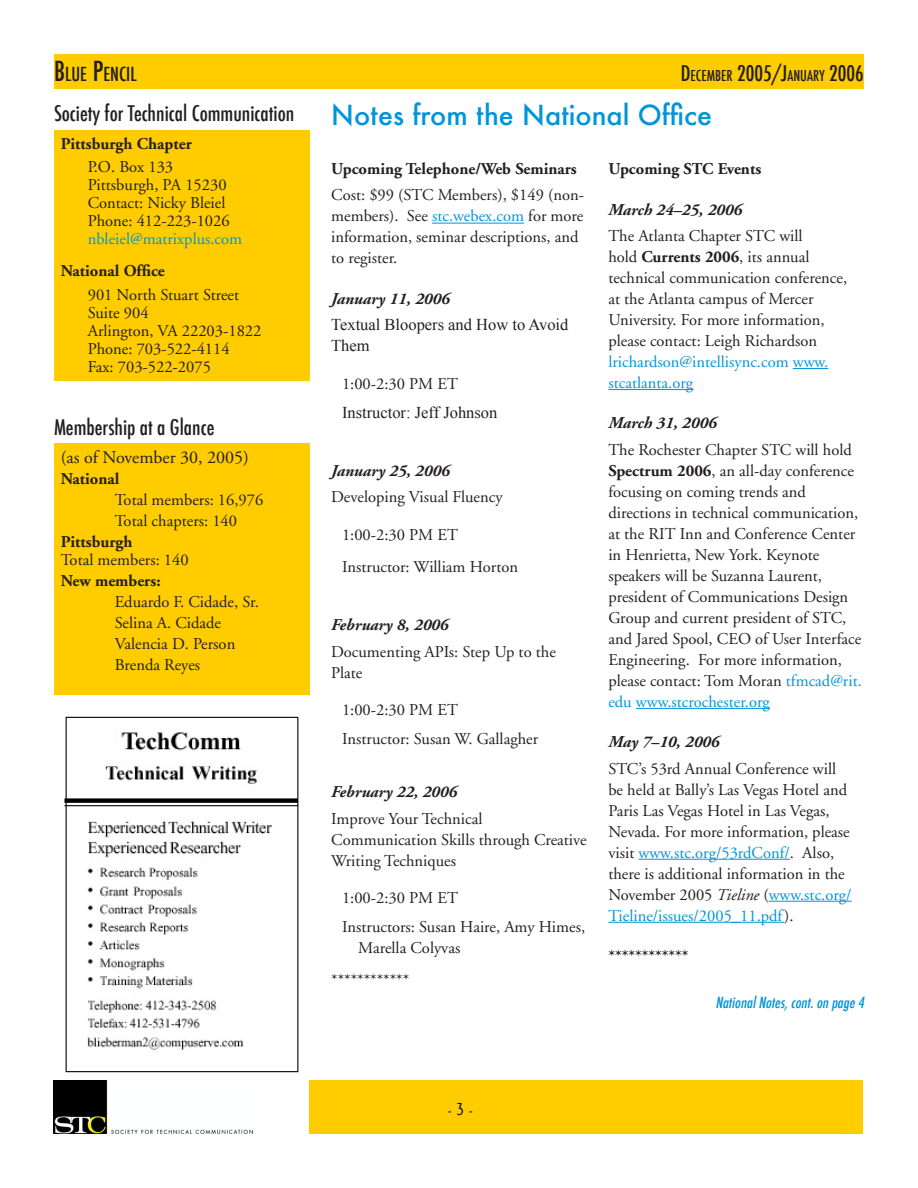
<style>
.page{position:relative;width:918px;height:1188px;background:#fff}
.page>*{position:absolute;margin:0;border:0;box-sizing:border-box;transform-origin:0 0}
.t1{font:500 27px "Futura";color:#0095da}
.t2{font:500 condensed 21px "Futura";color:#231f20}
.t3{font:500 condensed 18.9px "Futura";color:#231f20}
.t4{font:18px "Adobe Garamond";color:#231f20}
.t5{font:18px "Washington D";color:#231f20}
.t6{font:16.5px/21px "Adobe Garamond";color:#231f20}
.t7{font:700 16.5px "Adobe Garamond";color:#231f20}
.t8{font:italic 700 16.5px "Adobe Garamond";color:#231f20}
.t9{font:16.5px/21px "Adobe Garamond";color:#0095da}
.t10{font:16.5px/21px "Times New Roman";color:#231f20}
.t11{font:italic 500 condensed 15px "Futura";color:#0095da}
.t12{font:500 condensed 14.7px "Futura";color:#231f20}
.s1{font-size:27px}
.s2{font-size:21px}
.s3{color:#0095da}
.s4{font-weight:700}
.s5{font-style:italic}
</style>
<div class="page">
<div style="left:55px;top:54px;width:809px;height:35px;background:#fc0"></div>
<div style="left:310px;top:1080px;width:553px;height:53px;background:#fc0"></div>
<img style="left:54px;top:1080px;width:198px;height:54px">
<div style="left:54px;top:130px;width:256px;height:251px;background:#fc0"></div>
<div style="left:54px;top:443px;width:256px;height:251px;background:#fc0"></div>
<img style="left:64px;top:716px;width:235px;height:357px">
<hr style="left:432px;top:223px;width:92px;height:1px;background:#0095da">
<hr style="left:793px;top:368px;width:35px;height:1px;background:#0095da">
<hr style="left:608px;top:389px;width:85px;height:1px;background:#0095da">
<hr style="left:636px;top:708px;width:134px;height:1px;background:#0095da">
<hr style="left:639px;top:859px;width:151px;height:1px;background:#0095da">
<hr style="left:769px;top:901px;width:83px;height:1px;background:#0095da">
<hr style="left:608px;top:922px;width:176px;height:1px;background:#0095da">
<p class="t3" style="left:54px;top:62px;width:84px"><span class="s1">B</span>LUE <span class="s1">P</span>ENCIL</p>
<p class="t12" style="left:681px;top:66px;width:185px"><span class="s2">D</span>ECEMBER <span class="s2">2005/J</span>ANUARY <span class="s2">2006</span></p>
<p class="t2" style="left:54px;top:99px;width:242px">Society for Technical Communication</p>
<h1 class="t1" style="left:331px;top:97px;width:382px">Notes from the National Office</h1>
<p class="t7" style="left:61px;top:135px;width:133px">Pittsburgh Chapter</p>
<p class="t6" style="left:88px;top:159px;width:143px;line-height:18px">P.O. Box 133<br>Pittsburgh, PA 15230<br>Contact: Nicky Bleiel<br>Phone: 412-223-1026</p>
<p class="t9" style="left:88px;top:229px;width:156px">nbleiel@matrixplus.com</p>
<p class="t7" style="left:61px;top:262px;width:106px">National Office</p>
<p class="t6" style="left:88px;top:286px;width:175px;line-height:18px">901 North Stuart Street<br>Suite 904<br>Arlington, VA 22203-1822<br>Phone: 703-522-4114<br>Fax: 703-522-2075</p>
<p class="t7" style="left:331px;top:160px;width:247px">Upcoming Telephone/Web Seminars</p>
<p class="t6" style="left:331px;top:185px;width:254px">Cost: $99 (STC Members), $149 (non&shy;members). See <span class="s3">stc.webex.com</span> for more information, seminar descriptions, and to register.</p>
<p class="t8" style="left:331px;top:290px;width:120px">January 11, 2006</p>
<p class="t10" style="left:331px;top:314px;width:239px">Textual Bloopers and How to Avoid<br>Them</p>
<p class="t6" style="left:342px;top:373px;width:117px">1:00-2:30 PM ET</p>
<p class="t10" style="left:342px;top:401px;width:157px">Instructor: Jeff Johnson</p>
<p class="t7" style="left:608px;top:160px;width:154px">Upcoming STC Events</p>
<p class="t8" style="left:608px;top:200px;width:135px">March 24–25, 2006</p>
<p class="t6" style="left:608px;top:226px;width:240px">The Atlanta Chapter STC will<br>hold <span class="s4">Currents 2006</span>, its annual technical communication conference, at the Atlanta campus of Mercer University. For more information, please contact: Leigh Richardson</p>
<p class="t9" style="left:608px;top:352px;width:221px">lrichardson@intellisync.com www. stcatlanta.org</p>
<p class="t8" style="left:608px;top:414px;width:110px">March 31, 2006</p>
<p class="t6" style="left:608px;top:439px;width:255px">The Rochester Chapter STC will hold <span class="s4">Spectrum 2006</span>, an all-day conference focusing on coming trends and directions in technical communication, at the RIT Inn and Conference Center in Henrietta, New York. Keynote speakers will be Suzanna Laurent, president of Communications Design Group and current president of STC, and Jared Spool, CEO of User Interface Engineering. For more information, please contact: Tom Moran <span class="s3">tfmcad@rit. edu www.stcrochester.org</span></p>
<p class="t8" style="left:608px;top:733px;width:113px">May 7–10, 2006</p>
<p class="t6" style="left:608px;top:758px;width:245px">STC’s 53rd Annual Conference will be held at Bally’s Las Vegas Hotel and Paris Las Vegas Hotel in Las Vegas, Nevada. For more information, please visit <span class="s3">www.stc.org/53rdConf/</span>. Also, there is additional information in the November 2005 <span class="s5">Tieline</span> (<span class="s3">www.stc.org/ Tieline/issues/2005_11.pdf</span>).</p>
<p class="t7" style="left:608px;top:947px;width:82px">************</p>
<p class="t2" style="left:54px;top:414px;width:162px">Membership at a Glance</p>
<p class="t4" style="left:61px;top:447px;width:190px">(as of November 30, 2005)</p>
<p class="t7" style="left:61px;top:470px;width:60px">National</p>
<p class="t6" style="left:115px;top:490px;width:150px">Total members: 16,976<br>Total chapters: 140</p>
<p class="t7" style="left:61px;top:533px;width:73px">Pittsburgh</p>
<p class="t6" style="left:61px;top:550px;width:129px">Total members: 140</p>
<p class="t7" style="left:61px;top:572px;width:101px">New members:</p>
<p class="t6" style="left:115px;top:592px;width:146px">Eduardo F. Cidade, Sr.<br>Selina A. Cidade<br>Valencia D. Person<br>Brenda Reyes</p>
<p class="t8" style="left:331px;top:462px;width:120px">January 25, 2006</p>
<p class="t6" style="left:331px;top:487px;width:173px">Developing Visual Fluency</p>
<p class="t6" style="left:342px;top:519px;width:178px;line-height:32.4px">1:00-2:30 PM ET<br>Instructor: William Horton</p>
<p class="t8" style="left:331px;top:616px;width:119px">February 8, 2006</p>
<p class="t6" style="left:331px;top:641px;width:226px">Documenting APIs: Step Up to the<br>Plate</p>
<p class="t6" style="left:342px;top:696px;width:198px;line-height:28.8px">1:00-2:30 PM ET<br>Instructor: Susan W. Gallagher</p>
<p class="t8" style="left:331px;top:783px;width:127px">February 22, 2006</p>
<p class="t6" style="left:331px;top:808px;width:257px">Improve Your Technical<br>Communication Skills through Creative<br>Writing Techniques</p>
<p class="t6" style="left:342px;top:884px;width:245px;line-height:28.8px">1:00-2:30 PM ET<br>Instructors: Susan Haire, Amy Himes,</p>
<p class="t6" style="left:331px;top:932px;width:131px;line-height:31.8px;text-indent:27px">Marella Colyvas ************</p>
<p class="t5" style="left:448px;top:1099px;width:25px">- 3 -</p>
<p class="t11" style="left:715px;top:993px;width:154px">NationalNotes,cont.onpage4</p>
</div>
